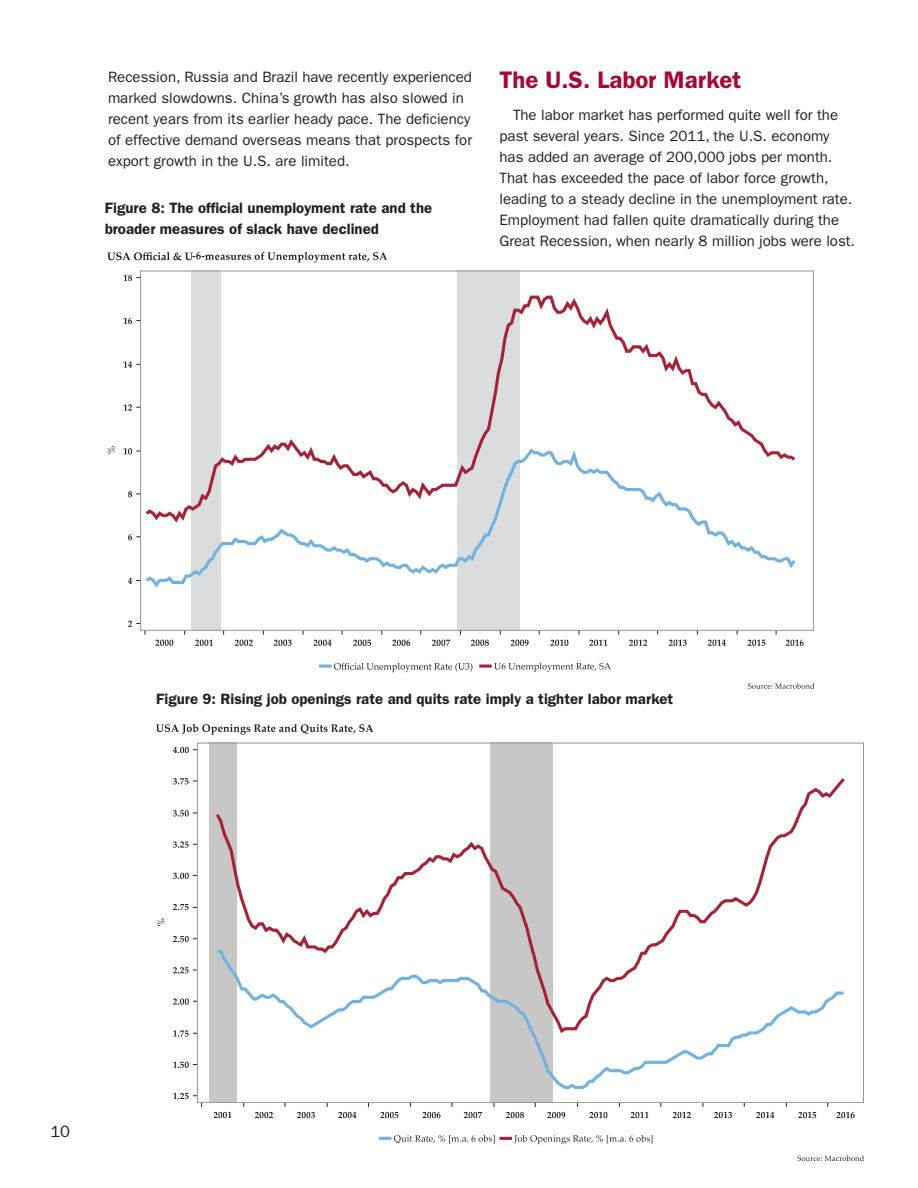
<style>
.page{position:relative;width:918px;height:1188px;background:#fff}
.page>*{position:absolute;margin:0;border:0;box-sizing:border-box;transform-origin:0 0}
.Subheading{font:600 24px "ITC Franklin Gothic Std";color:#a30a32}
.t1{font:16.5px "ITC Franklin Gothic Std";color:#231f20}
.Body_Copy{font:15px/21px "ITC Franklin Gothic Std";color:#231f20}
.Body_Copy-2{font:600 15px/21px "ITC Franklin Gothic Std";color:#231f20}
</style>
<div class="page">
<svg style="left:107px;top:252px;width:280px;height:11px"></svg>
<div style="left:191px;top:271px;width:30px;height:360px;background:#dbdcde"></div>
<div style="left:457px;top:271px;width:63px;height:360px;background:#dbdcde"></div>
<svg style="left:267px;top:295px;width:497px;height:150px"></svg>
<svg style="left:145px;top:445px;width:651px;height:142px"></svg>
<svg style="left:107px;top:446px;width:8px;height:8px"></svg>
<svg style="left:128px;top:578px;width:12px;height:6px"></svg>
<svg style="left:128px;top:534px;width:12px;height:6px"></svg>
<svg style="left:128px;top:491px;width:12px;height:6px"></svg>
<svg style="left:123px;top:448px;width:17px;height:6px"></svg>
<svg style="left:123px;top:404px;width:17px;height:7px"></svg>
<svg style="left:123px;top:361px;width:17px;height:7px"></svg>
<svg style="left:123px;top:318px;width:17px;height:6px"></svg>
<svg style="left:123px;top:275px;width:17px;height:6px"></svg>
<svg style="left:128px;top:621px;width:18px;height:14px"></svg>
<svg style="left:155px;top:640px;width:18px;height:6px"></svg>
<svg style="left:195px;top:640px;width:18px;height:6px"></svg>
<svg style="left:235px;top:640px;width:18px;height:6px"></svg>
<svg style="left:274px;top:640px;width:18px;height:6px"></svg>
<svg style="left:313px;top:640px;width:19px;height:6px"></svg>
<svg style="left:353px;top:640px;width:18px;height:6px"></svg>
<svg style="left:392px;top:640px;width:18px;height:6px"></svg>
<svg style="left:432px;top:640px;width:18px;height:6px"></svg>
<svg style="left:471px;top:640px;width:18px;height:6px"></svg>
<svg style="left:511px;top:640px;width:18px;height:6px"></svg>
<svg style="left:550px;top:640px;width:18px;height:6px"></svg>
<svg style="left:589px;top:640px;width:18px;height:6px"></svg>
<svg style="left:629px;top:640px;width:18px;height:6px"></svg>
<svg style="left:669px;top:640px;width:18px;height:6px"></svg>
<svg style="left:708px;top:640px;width:18px;height:6px"></svg>
<svg style="left:747px;top:640px;width:18px;height:6px"></svg>
<svg style="left:786px;top:640px;width:18px;height:6px"></svg>
<svg style="left:319px;top:663px;width:153px;height:9px"></svg>
<svg style="left:479px;top:663px;width:132px;height:9px"></svg>
<svg style="left:748px;top:683px;width:66px;height:6px"></svg>
<svg style="left:156px;top:724px;width:217px;height:11px"></svg>
<div style="left:209px;top:743px;width:27px;height:360px;background:#c8c7c7"></div>
<div style="left:490px;top:743px;width:63px;height:360px;background:#c8c7c7"></div>
<svg style="left:216px;top:775px;width:629px;height:173px"></svg>
<svg style="left:217px;top:948px;width:627px;height:144px"></svg>
<svg style="left:157px;top:918px;width:8px;height:8px"></svg>
<svg style="left:173px;top:1062px;width:24px;height:6px"></svg>
<svg style="left:173px;top:1030px;width:24px;height:7px"></svg>
<svg style="left:173px;top:998px;width:24px;height:7px"></svg>
<svg style="left:173px;top:967px;width:24px;height:6px"></svg>
<svg style="left:173px;top:936px;width:24px;height:6px"></svg>
<svg style="left:173px;top:904px;width:24px;height:6px"></svg>
<svg style="left:173px;top:873px;width:24px;height:6px"></svg>
<svg style="left:173px;top:841px;width:24px;height:7px"></svg>
<svg style="left:173px;top:810px;width:24px;height:6px"></svg>
<svg style="left:173px;top:778px;width:24px;height:6px"></svg>
<svg style="left:173px;top:747px;width:24px;height:6px"></svg>
<svg style="left:173px;top:1093px;width:29px;height:14px"></svg>
<svg style="left:214px;top:1112px;width:18px;height:6px"></svg>
<svg style="left:255px;top:1112px;width:18px;height:6px"></svg>
<svg style="left:297px;top:1112px;width:18px;height:6px"></svg>
<svg style="left:338px;top:1112px;width:18px;height:6px"></svg>
<svg style="left:380px;top:1112px;width:18px;height:6px"></svg>
<svg style="left:423px;top:1112px;width:18px;height:6px"></svg>
<svg style="left:464px;top:1112px;width:18px;height:6px"></svg>
<svg style="left:506px;top:1112px;width:18px;height:6px"></svg>
<svg style="left:547px;top:1112px;width:18px;height:6px"></svg>
<svg style="left:589px;top:1112px;width:18px;height:6px"></svg>
<svg style="left:631px;top:1112px;width:18px;height:6px"></svg>
<svg style="left:673px;top:1112px;width:18px;height:6px"></svg>
<svg style="left:714px;top:1112px;width:18px;height:6px"></svg>
<svg style="left:756px;top:1112px;width:18px;height:6px"></svg>
<svg style="left:798px;top:1112px;width:18px;height:6px"></svg>
<svg style="left:836px;top:1112px;width:19px;height:6px"></svg>
<svg style="left:379px;top:1135px;width:274px;height:9px"></svg>
<svg style="left:797px;top:1155px;width:67px;height:6px"></svg>
<p class="Body_Copy" style="left:108px;top:67px;width:366px">Recession, Russia and Brazil have recently experienced marked slowdowns. China’s growth has also slowed in recent years from its earlier heady pace. The deficiency of effective demand overseas means that prospects for export growth in the U.S. are limited.</p>
<p class="Subheading" style="left:500px;top:66px;width:243px">The U.S. Labor Market</p>
<p class="Body_Copy" style="left:500px;top:104px;width:357px;text-indent:14px">The labor market has performed quite well for the past several years. Since 2011, the U.S. economy has added an average of 200,000 jobs per month.<br>That has exceeded the pace of labor force growth, leading to a steady decline in the unemployment rate.<br>Employment had fallen quite dramatically during the Great Recession, when nearly 8 million jobs were lost.</p>
<p class="Body_Copy-2" style="left:105px;top:197px;width:329px">Figure 8: The official unemployment rate and the broader measures of slack have declined</p>
<p class="Body_Copy-2" style="left:156px;top:688px;width:519px">Figure 9: Rising job openings rate and quits rate imply a tighter labor market</p>
<p class="t1" style="left:50px;top:1122px;width:21px">10</p>
</div>
